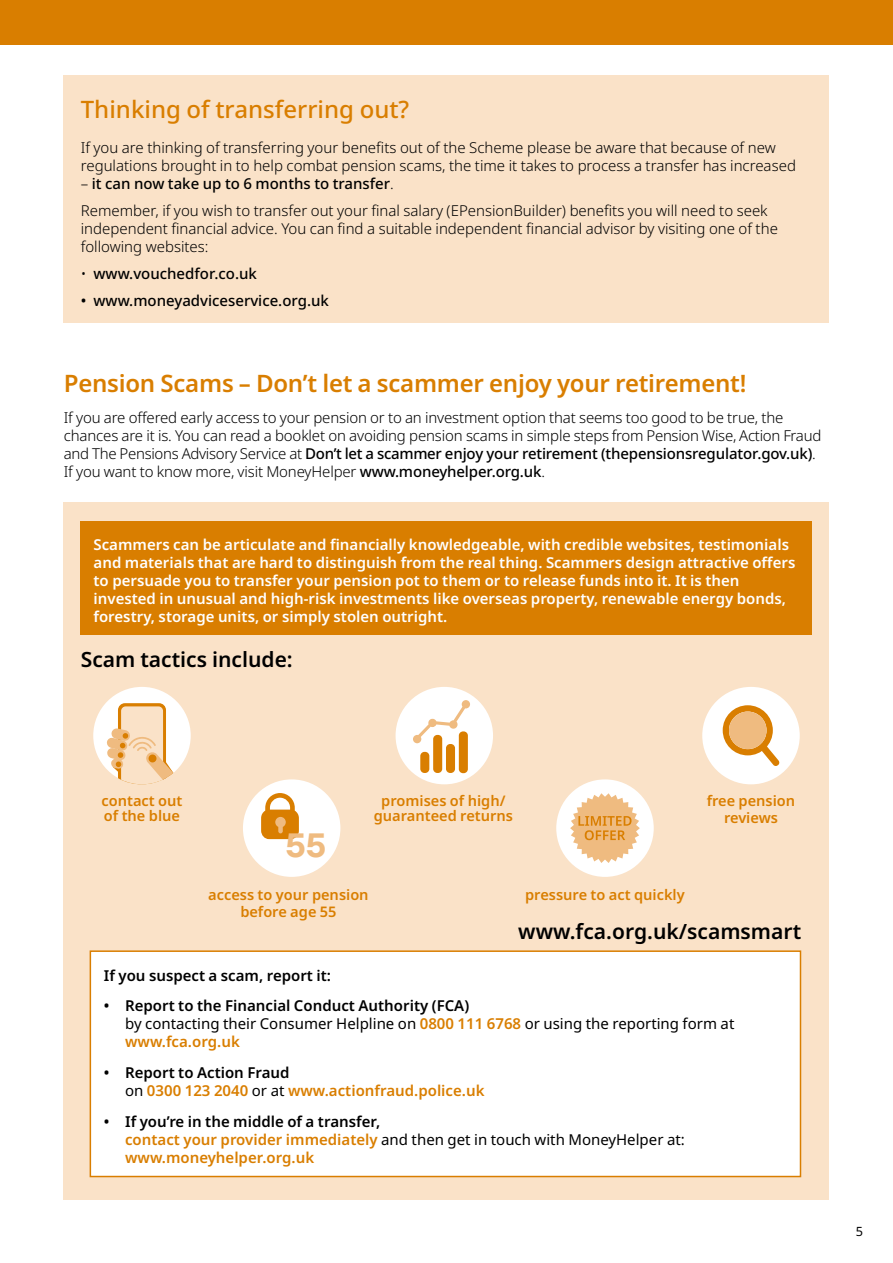
<style>
.page{position:relative;width:893px;height:1263px;background:#fff}
.page>*{position:absolute;margin:0;border:0;box-sizing:border-box;transform-origin:0 0}
.t1{font:700 33.45px "Zurich Sans";color:#efbb80}
.t2{font:600 24px "Noto Sans";letter-spacing:-.01em;color:#d97e00}
.t3{font:500 24px "Noto Sans";color:#d97e00}
.t4{font:600 21px "Noto Sans";color:#000}
.t5{font:300 15px/18px "Noto Sans";color:#000}
.t6{font:600 15px/18px "Noto Sans";color:#fff}
.t7{font:600 15px/18px "Noto Sans";color:#d97e00}
.t8{font:15px/18px "Noto Sans";color:#000}
.t9{font:500 15px "Noto Sans";color:#000}
.t10{font:600 15px "Noto Sans";color:#000}
.t11{font:600 14.55px/14.5px "Noto Sans";color:#d97e00;text-align:center}
.t12{font:12.75px "Noto Sans";color:#000}
.s1{font-weight:500}
.s2{font-weight:300}
.s3{font-weight:600}
.s4{font-weight:600;color:#d97e00}
.s5{color:#000}
.s6{font-weight:400;color:#000}
</style>
<div class="page">
<div style="left:0;top:0;width:893px;height:45px;background:#d97e00"></div>
<div style="left:64px;top:502px;width:765px;height:697px;background:#fae2c8"></div>
<div style="left:81px;top:521px;width:731px;height:113px;background:#d97e00"></div>
<div style="left:90px;top:951px;width:710px;height:225px;background:#fff"></div>
<div style="left:90px;top:950px;width:711px;height:227px;border:2px solid #d97e00"></div>
<div style="left:93px;top:687px;width:98px;height:97px;background:#fff;border-radius:50%"></div>
<svg style="left:107px;top:703px;width:66px;height:82px"></svg>
<div style="left:149px;top:754px;width:7px;height:8px;background:#d97e00;border-radius:50%"></div>
<div style="left:243px;top:779px;width:97px;height:98px;background:#fff;border-radius:50%"></div>
<svg style="left:261px;top:793px;width:38px;height:46px"></svg>
<div style="left:702px;top:687px;width:98px;height:97px;background:#fff;border-radius:50%"></div>
<svg style="left:723px;top:705px;width:57px;height:61px"></svg>
<div style="left:729px;top:711px;width:38px;height:38px;background:#efbb80;border-radius:50%"></div>
<div style="left:396px;top:687px;width:97px;height:97px;background:#fff;border-radius:50%"></div>
<svg style="left:413px;top:700px;width:57px;height:73px"></svg>
<div style="left:556px;top:779px;width:98px;height:98px;background:#fff;border-radius:50%"></div>
<svg style="left:570px;top:793px;width:70px;height:70px"></svg>
<div style="left:64px;top:75px;width:765px;height:248px;background:#fae2c8"></div>
<h2 class="t3" style="left:81px;top:92px;width:330px">Thinking of transferring out?</h2>
<p class="t5" style="left:81px;top:139px;width:717px">If you are thinking of transferring your benefits out of the Scheme please be aware that because of new regulations brought in to help combat pension scams, the time it takes to process a transfer has increased</p>
<p class="t5" style="left:81px;top:170px;width:688px;line-height:27px">– <span class="s1">it can now take up to 6 months to transfer</span>.<br>Remember, if you wish to transfer out your final salary (EPensionBuilder) benefits you will need to seek</p>
<p class="t5" style="left:81px;top:220px;width:699px">independent financial advice. You can find a suitable independent financial advisor by visiting one of the following websites:</p>
<p class="t9" style="left:81px;top:263px;width:178px"><span class="s2">•</span> www.vouchedfor.co.uk</p>
<p class="t9" style="left:81px;top:290px;width:250px">• www.moneyadviceservice.org.uk</p>
<h2 class="t2" style="left:64px;top:367px;width:684px">Pension Scams – Don’t let a scammer enjoy your retirement!</h2>
<p class="t5" style="left:64px;top:409px;width:759px">If you are offered early access to your pension or to an investment option that seems too good to be true, the chances are it is. You can read a booklet on avoiding pension scams in simple steps from Pension Wise, Action Fraud and The Pensions Advisory Service at <span class="s1">Don’t let a scammer enjoy your retirement (thepensionsregulator.gov.uk)</span>.<br>If you want to know more, visit MoneyHelper <span class="s1">www.moneyhelper.org.uk</span>.</p>
<p class="t6" style="left:94px;top:535px;width:703px">Scammers can be articulate and financially knowledgeable, with credible websites, testimonials and materials that are hard to distinguish from the real thing. Scammers design attractive offers to persuade you to transfer your pension pot to them or to release funds into it. It is then invested in unusual and high-risk investments like overseas property, renewable energy bonds, forestry, storage units, or simply stolen outright.</p>
<h3 class="t4" style="left:81px;top:645px;width:213px">Scam tactics include:</h3>
<p class="t11" style="left:101px;top:794px;width:83px;text-align:left">contact out of the blue</p>
<p class="t11" style="left:374px;top:794px;width:141px">promises of high/ guaranteed returns</p>
<h1 class="t1" style="left:285px;top:827px;width:42px">55</h1>
<p class="t11" style="left:208px;top:886px;width:162px;line-height:17px">access to your pension before age 55</p>
<p class="t11" style="left:525px;top:887px;width:161px">pressure to act quickly</p>
<p class="t11" style="left:707px;top:792px;width:90px;line-height:17px">free pension reviews</p>
<h3 class="t4" style="left:518px;top:916px;width:284px">www.fca.org.uk/scamsmart</h3>
<p class="t10" style="left:104px;top:965px;width:229px">If you suspect a scam, report it:</p>
<p class="t8" style="left:125px;top:997px;width:611px;text-indent:-21px"><span class="s3">• Report to the Financial Conduct Authority (FCA)<br></span>by contacting their Consumer Helpline on <span class="s4">0800 111 6768</span> or using the reporting form at <span class="s4">www.fca.org.uk</span></p>
<p class="t7" style="left:125px;top:1064px;width:361px;text-indent:-21px"><span class="s5">• Report to Action Fraud<br></span><span class="s6">on</span> 0300 123 2040 <span class="s6">or at</span> www.actionfraud.police.uk</p>
<p class="t7" style="left:125px;top:1113px;width:561px;text-indent:-21px"><span class="s5">• If you’re in the middle of a transfer,<br></span>contact your provider immediately <span class="s6">and then get in touch with MoneyHelper at: </span>www.moneyhelper.org.uk</p>
<p class="t12" style="left:856px;top:1222px;width:9px">5</p>
</div>
